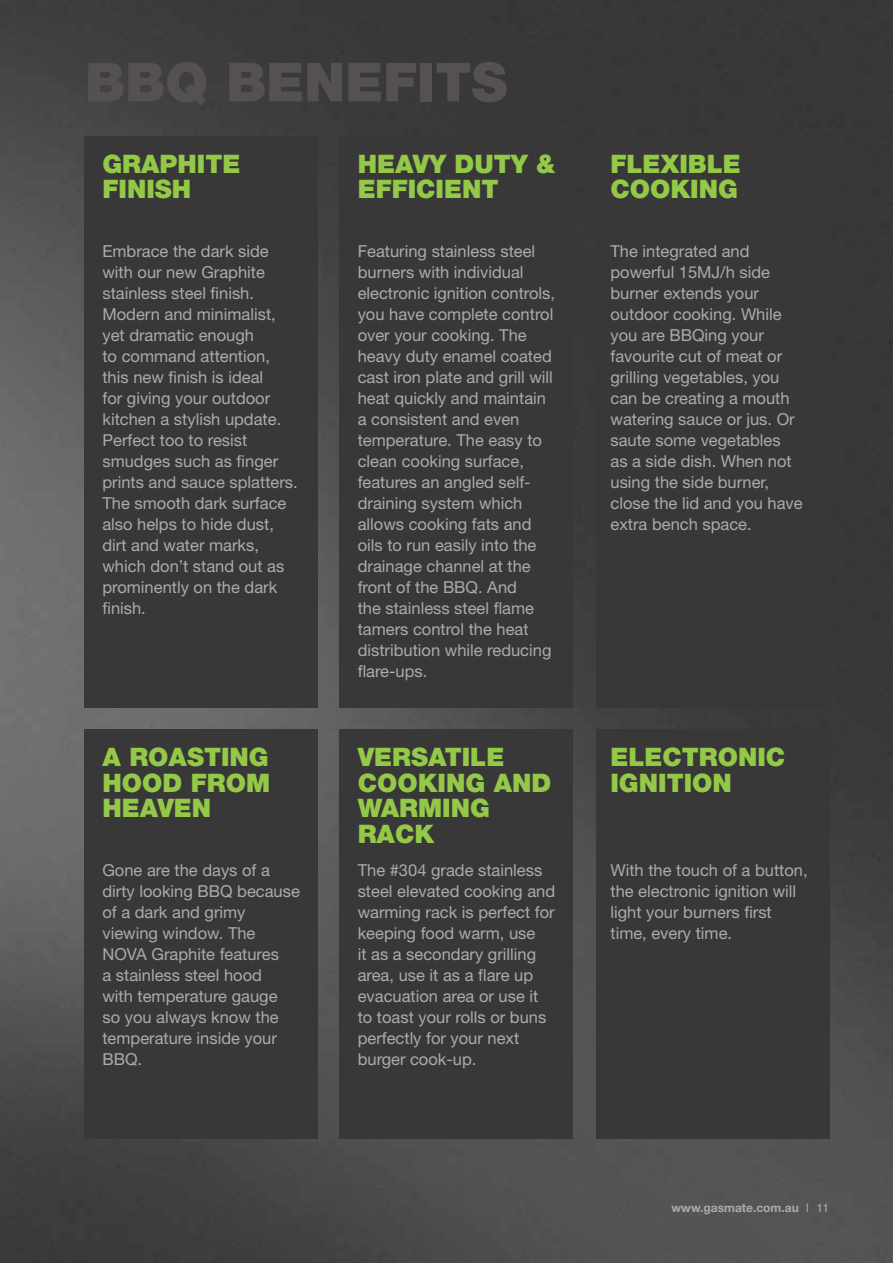
<style>
.page{position:relative;width:893px;height:1263px;background:#fff}
.page>*{position:absolute;margin:0;border:0;box-sizing:border-box;transform-origin:0 0}
.t1{font:900 54px "Helvetica Neue";color:#555151}
.t2{font:900 25.5px/25.5px "Helvetica Neue";color:#94c947}
.t3{font:16.5px/21px "Helvetica Neue";color:#aeaaaa}
.t4{font:700 12px "Helvetica Neue";color:#aeaaaa}
.s1{font-family:"Helvetica";font-weight:400}
</style>
<div class="page">
<img style="left:0;top:0;width:893px;height:1263px">
<div style="left:84px;top:136px;width:234px;height:572px;background:#393839"></div>
<div style="left:84px;top:730px;width:234px;height:409px;background:#393839"></div>
<div style="left:339px;top:136px;width:234px;height:572px;background:#393839"></div>
<div style="left:339px;top:730px;width:234px;height:409px;background:#393839"></div>
<div style="left:596px;top:136px;width:234px;height:572px;background:#393839"></div>
<div style="left:596px;top:730px;width:234px;height:409px;background:#393839"></div>
<h1 class="t1" style="left:85px;top:50px;width:424px">BBQ BENEFITS</h1>
<h2 class="t2" style="left:102px;top:151px;width:139px">GRAPHITE<br>FINISH</h2>
<h2 class="t2" style="left:358px;top:151px;width:199px">HEAVY DUTY &amp;<br>EFFICIENT</h2>
<p class="t3" style="left:102px;top:240px;width:197px">Embrace the dark side with our new Graphite stainless steel finish.<br>Modern and minimalist, yet dramatic enough<br>to command attention, this new finish is ideal<br>for giving your outdoor kitchen a stylish update.<br>Perfect too to resist smudges such as finger prints and sauce splatters.<br>The smooth dark surface also helps to hide dust, dirt and water marks, which don’t stand out as prominently on the dark finish.</p>
<p class="t3" style="left:358px;top:240px;width:199px">Featuring stainless steel burners with individual electronic ignition controls, you have complete control over your cooking. The heavy duty enamel coated cast iron plate and grill will heat quickly and maintain a consistent and even temperature. The easy to clean cooking surface, features an angled self&shy;draining system which allows cooking fats and oils to run easily into the drainage channel at the front of the BBQ. And<br>the stainless steel flame tamers control the heat distribution while reducing flare-ups.</p>
<h2 class="t2" style="left:102px;top:744px;width:169px;text-align:justify">A ROASTING HOOD FROM HEAVEN</h2>
<p class="t3" style="left:102px;top:859px;width:199px">Gone are the days of a dirty looking BBQ because of a dark and grimy viewing window. The<br>NOVA Graphite features<br>a stainless steel hood<br>with temperature gauge<br>so you always know the temperature inside your<br>BBQ.</p>
<h2 class="t2" style="left:358px;top:744px;width:195px">VERSATILE<br>COOKING AND<br>WARMING<br>RACK</h2>
<p class="t3" style="left:358px;top:859px;width:199px">The #304 grade stainless steel elevated cooking and warming rack is perfect for keeping food warm, use<br>it as a secondary grilling area, use it as a flare up evacuation area or use it to toast your rolls or buns perfectly for your next burger cook-up.</p>
<h2 class="t2" style="left:610px;top:151px;width:132px">FLEXIBLE<br>COOKING</h2>
<p class="t3" style="left:610px;top:240px;width:194px">The integrated and powerful 15MJ/h side burner extends your outdoor cooking. While you are BBQing your favourite cut of meat or grilling vegetables, you can be creating a mouth watering sauce or jus. Or saute some vegetables<br>as a side dish. When not using the side burner, close the lid and you have extra bench space.</p>
<h2 class="t2" style="left:610px;top:744px;width:176px">ELECTRONIC<br>IGNITION</h2>
<p class="t3" style="left:610px;top:859px;width:199px">With the touch of a button, the electronic ignition will light your burners first time, every time.</p>
<p class="t4" style="left:671px;top:1200px;width:159px">www.gasmate.com.au <span class="s1">| 11</span></p>
</div>
